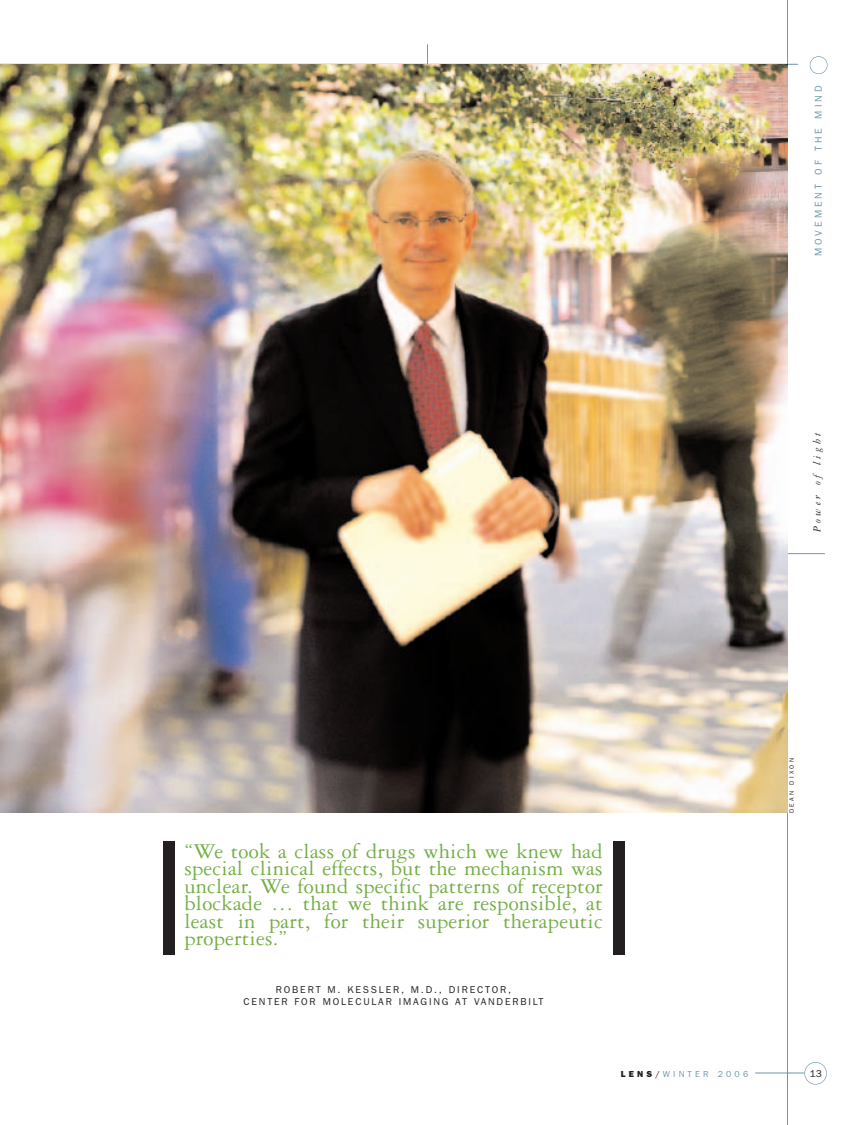
<style>
.page{position:relative;width:855px;height:1125px;background:#fff}
.page>*{position:absolute;margin:0;border:0;box-sizing:border-box;transform-origin:0 0}
.t1{font:22.5px/17.5px "Garamond Three";letter-spacing:.01em;color:#73ae43;text-align:justify}
.t2{font:italic 11.25px "Garamond Three";letter-spacing:.3em;color:#231f20}
.t3{font:10px/12.5px "Franklin Gothic";letter-spacing:.18em;color:#231f20;text-align:center}
.t4{font:10px "Franklin Gothic";letter-spacing:.3em;color:#6c98ac}
.t5{font:8.75px "Franklin Gothic";letter-spacing:.36em;color:#6c98ac}
.t6{font:6.25px "Franklin Gothic";letter-spacing:.36em;color:#231f20}
.s1{font-weight:800;color:#231f20}
.s2{color:#231f20}
</style>
<div class="page">
<hr style="left:787px;top:0;width:1px;height:1125px;background:#6c98ac">
<hr style="left:755px;top:1073px;width:49px;height:1px;background:#6c98ac">
<div style="left:804px;top:1062px;width:23px;height:23px;border:1px solid #6c98ac;border-radius:50%"></div>
<hr style="left:0;top:64px;width:798px;height:1px;background:#6c98ac">
<hr style="left:788px;top:553px;width:37px;height:1px;background:#6c98ac">
<svg style="left:427px;top:44px;width:1px;height:20px"></svg>
<div style="left:810px;top:56px;width:18px;height:18px;border:1px solid #6c98ac;border-radius:50%"></div>
<div style="left:163px;top:841px;width:11px;height:113px;background:#231f20"></div>
<div style="left:613px;top:841px;width:11px;height:113px;background:#231f20"></div>
<img style="left:0;top:65px;width:787px;height:748px">
<p class="t4" style="left:813px;top:256px;width:172px;rotate:-90deg">MOVEMENT OF THE MIND</p>
<p class="t2" style="left:813px;top:532px;width:101px;rotate:-90deg">Power of light</p>
<p class="t1" style="left:184px;top:844px;width:420px">“We took a class of drugs which we knew had special clinical effects, but the mechanism was unclear. We found specific patterns of receptor blockade … that we think are responsible, at least in part, for their superior therapeutic properties.”</p>
<p class="t3" style="left:244px;top:983px;width:301px">ROBERT M. KESSLER, M.D., DIRECTOR,<br>CENTER FOR MOLECULAR IMAGING AT VANDERBILT</p>
<p class="t6" style="left:788px;top:813px;width:56px;rotate:-90deg">DEAN DIXON</p>
<p class="t5" style="left:621px;top:1069px;width:129px"><span class="s1">LENS</span><span class="s2">/</span>WINTER 2006</p>
<p class="t3" style="left:810px;top:1067px;width:13px">13</p>
</div>
